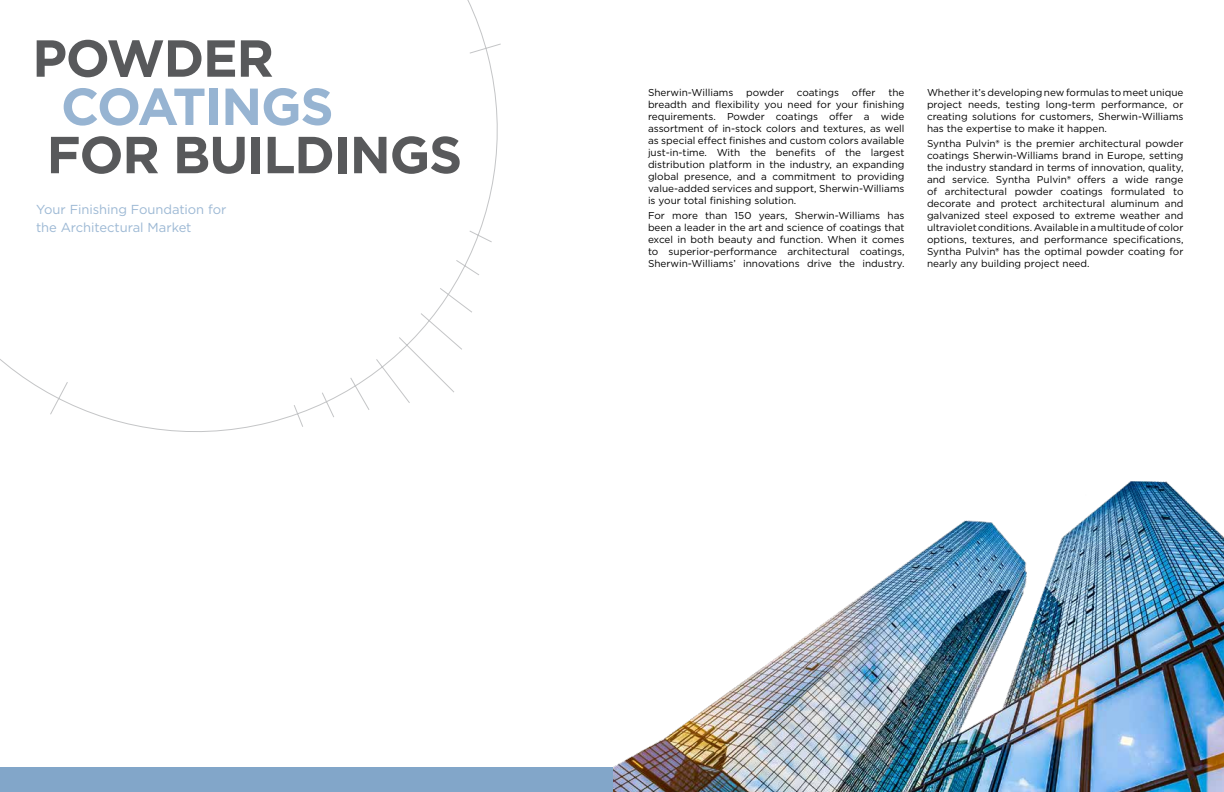
<style>
.page{position:relative;width:1224px;height:792px;background:#fff}
.page>*{position:absolute;margin:0;border:0;box-sizing:border-box;transform-origin:0 0}
.t1{font:700 52px "Gotham";letter-spacing:-.025em;color:#58595b}
.t2{font:700 52px "Gotham";letter-spacing:-.025em;color:#97b4d2}
.t3{font:13px/18px "Gotham";letter-spacing:-.005em;color:#9cb8d4}
.t4{font:10px/12px "Gotham";color:#000;text-align:justify}
.s1{font-weight:700}
</style>
<div class="page">
<svg style="left:0;top:0;width:501px;height:432px"></svg>
<img style="left:613px;top:481px;width:611px;height:311px">
<div style="left:0;top:767px;width:613px;height:25px;background:#82a6c9"></div>
<h1 class="t1" style="left:32px;top:24px;width:243px">POWDER</h1>
<h1 class="t2" style="left:61px;top:72px;width:274px">COATINGS</h1>
<h1 class="t1" style="left:47px;top:120px;width:417px">FOR BUILDINGS</h1>
<h2 class="t3" style="left:36px;top:201px;width:192px">Your Finishing Foundation for the Architectural Market</h2>
<p class="t4" style="left:648px;top:86px;width:87px">Sherwin-Williams</p>
<p class="t4" style="left:746px;top:86px;width:39px">powder</p>
<p class="t4" style="left:797px;top:86px;width:44px">coatings</p>
<p class="t4" style="left:852px;top:86px;width:25px">offer</p>
<p class="t4" style="left:648px;top:86px;width:258px;text-indent:240px">the breadth and flexibility you need for your finishing requirements. Powder coatings offer a wide assortment of in-stock colors and textures, as well as special effect finishes and custom colors available just-in-time. With the benefits of the largest distribution platform in the industry, an expanding global presence, and a commitment to providing value-added services and support, Sherwin-Williams is your total finishing solution.</p>
<p class="t4" style="left:648px;top:209px;width:258px">For more than 150 years, Sherwin-Williams has been a leader in the art and science of coatings that excel in both beauty and function. When it comes to superior-performance architectural coatings, Sherwin-Williams’ innovations drive the industry.</p>
<p class="t4" style="left:927px;top:86px;width:258px">Whether it’s developing new formulas to meet unique project needs, testing long-term performance, or creating solutions for customers, Sherwin-Williams has the expertise to make it happen.</p>
<p class="t4" style="left:927px;top:137px;width:258px">Syntha Pulvin<span class="s1">®</span> is the premier architectural powder coatings Sherwin-Williams brand in Europe, setting the industry standard in terms of innovation, quality, and service. Syntha Pulvin<span class="s1">®</span> offers a wide range of architectural powder coatings formulated to decorate and protect architectural aluminum and galvanized steel exposed to extreme weather and ultraviolet conditions. Available in a multitude of color options, textures, and performance specifications, Syntha Pulvin<span class="s1">®</span> has the optimal powder coating for nearly any building project need.</p>
</div>
